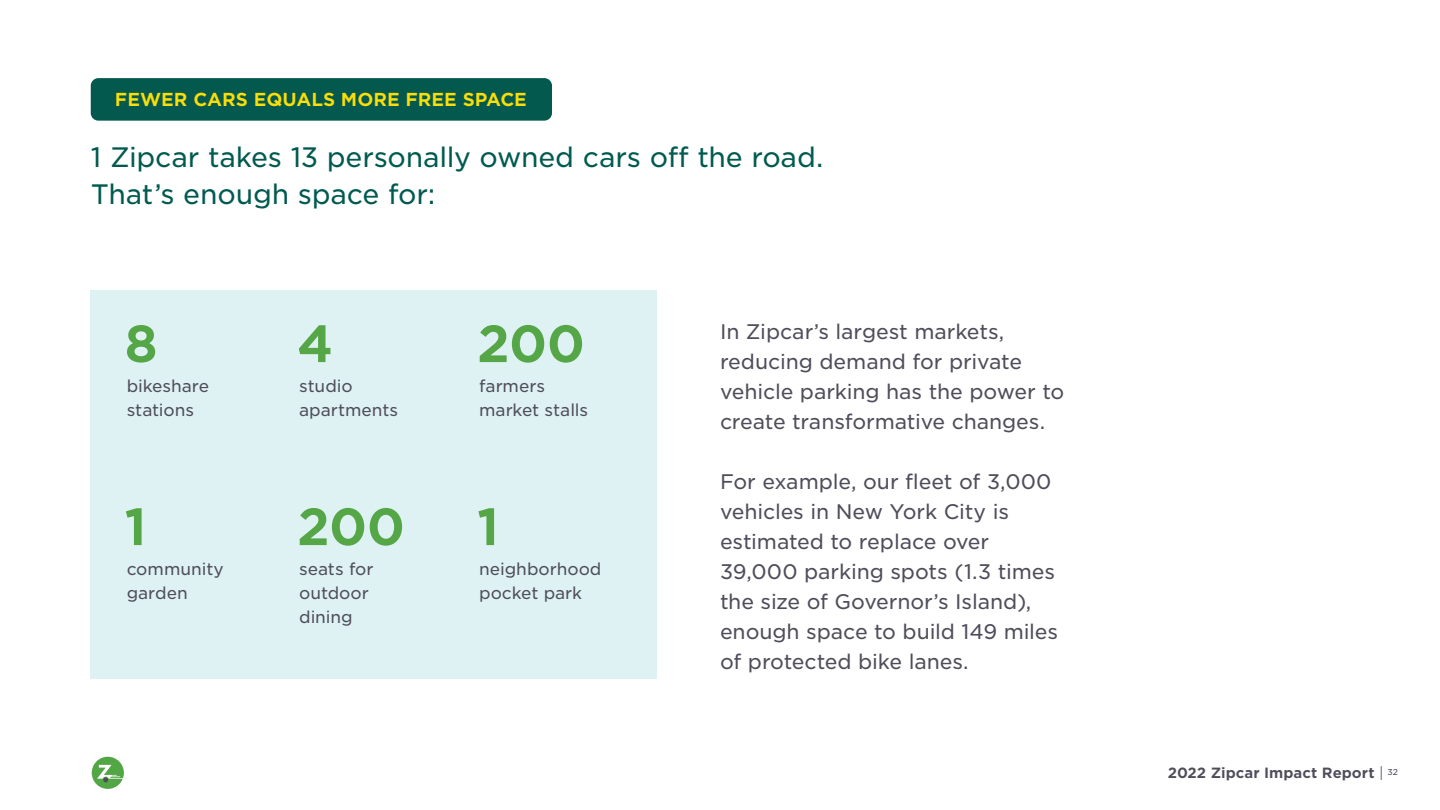
<style>
.page{position:relative;width:1440px;height:810px;background:#fff}
.page>*{position:absolute;margin:0;border:0;box-sizing:border-box;transform-origin:0 0}
.t1{font:700 50.25px "Gotham S Sm";letter-spacing:-.015em;color:#55a646}
.t2{font:27px "Gotham S Sm";letter-spacing:-.01em;color:#005a4f}
.t3{font:20.25px/30px "Gotham S Sm";letter-spacing:-.01em;color:#4e4d5a}
.t4{font:700 18px "Gotham S Sm";color:#fbdd07}
.t5{font:16.5px/24px "Gotham S Sm";letter-spacing:-.005em;color:#4e4d5a}
.t6{font:700 14.25px "Gotham S Sm";color:#4e4d5a}
.s1{font-weight:300}
</style>
<div class="page">
<svg style="left:90px;top:755px;width:36px;height:36px"></svg>
<div style="left:92px;top:757px;width:32px;height:32px;background:#53a645;border-radius:50%"></div>
<svg style="left:97px;top:765px;width:26px;height:17px"></svg>
<div style="left:90px;top:290px;width:567px;height:389px;background:#def2f3"></div>
<div style="left:91px;top:78px;width:461px;height:43px;background:#03594e;border-radius:8px"></div>
<p class="t4" style="left:115px;top:87px;width:414px">FEWER CARS EQUALS MORE FREE SPACE</p>
<p class="t2" style="left:91px;top:139px;width:734px">1 Zipcar takes 13 personally owned cars off the road.</p>
<p class="t2" style="left:91px;top:176px;width:346px">That’s enough space for:</p>
<p class="t1" style="left:124px;top:309px;width:35px">8</p>
<p class="t5" style="left:127px;top:374px;width:84px">bikeshare stations</p>
<p class="t1" style="left:297px;top:309px;width:38px">4</p>
<p class="t1" style="left:477px;top:309px;width:110px">200</p>
<p class="t5" style="left:299px;top:374px;width:101px">studio apartments</p>
<p class="t5" style="left:479px;top:374px;width:111px">farmers market stalls</p>
<p class="t1" style="left:297px;top:492px;width:110px">200</p>
<p class="t1" style="left:124px;top:492px;width:24px">1</p>
<p class="t1" style="left:477px;top:492px;width:24px">1</p>
<p class="t5" style="left:299px;top:557px;width:76px">seats for outdoor dining</p>
<p class="t5" style="left:127px;top:557px;width:99px">community garden</p>
<p class="t5" style="left:479px;top:557px;width:124px">neighborhood pocket park</p>
<p class="t3" style="left:720px;top:316px;width:346px">In Zipcar’s largest markets, reducing demand for private vehicle parking has the power to create transformative changes.</p>
<p class="t3" style="left:720px;top:466px;width:340px">For example, our fleet of 3,000 vehicles in New York City is estimated to replace over<br>39,000 parking spots (1.3 times the size of Governor’s Island), enough space to build 149 miles of protected bike lanes.</p>
<p class="t6" style="left:1168px;top:763px;width:232px">2022 Zipcar Impact Report <span class="s1">|</span> <sup>32</sup></p>
</div>
